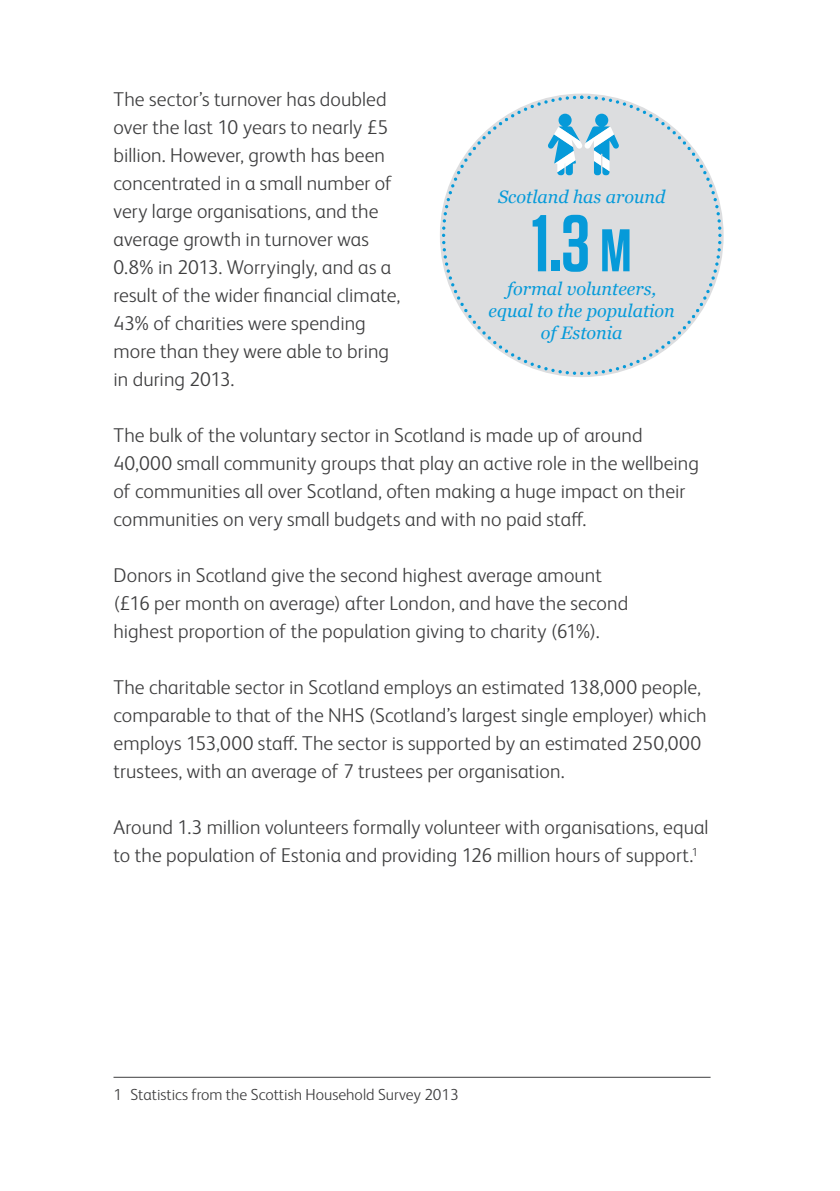
<style>
.page{position:relative;width:840px;height:1191px;background:#fff}
.page>*{position:absolute;margin:0;border:0;box-sizing:border-box;transform-origin:0 0}
.t1{font:600 80px "Tungsten";color:#069ad9}
.Body_text{font:300 20px/28px "FS Albert Pro";letter-spacing:.005em;color:#3e3e3f}
.t2{font:italic 18px/22px "Georgia";color:#069ad9;text-align:center}
.Footnote{font:300 16px "FS Albert Pro";color:#3e3e3f}
.s1{font-size:60px}
</style>
<div class="page">
<svg style="left:441px;top:96px;width:280px;height:279px"></svg>
<hr style="left:113px;top:1077px;width:597px;height:1px;background:#3e3e3f">
<p class="Body_text" style="left:113px;top:84px;width:288px">The sector’s turnover has doubled over the last 10 years to nearly £5 billion. However, growth has been concentrated in a small number of very large organisations, and the average growth in turnover was<br>0.8% in 2013. Worryingly, and as a result of the wider financial climate,<br>43% of charities were spending more than they were able to bring in during 2013.</p>
<p class="Body_text" style="left:113px;top:420px;width:586px">The bulk of the voluntary sector in Scotland is made up of around 40,000 small community groups that play an active role in the wellbeing of communities all over Scotland, often making a huge impact on their communities on very small budgets and with no paid staff.</p>
<p class="Body_text" style="left:113px;top:560px;width:516px">Donors in Scotland give the second highest average amount (£16 per month on average) after London, and have the second highest proportion of the population giving to charity (61%).</p>
<p class="Body_text" style="left:113px;top:672px;width:594px">The charitable sector in Scotland employs an estimated 138,000 people, comparable to that of the NHS (Scotland’s largest single employer) which employs 153,000 staff. The sector is supported by an estimated 250,000 trustees, with an average of 7 trustees per organisation.</p>
<p class="Body_text" style="left:113px;top:812px;width:596px">Around 1.3 million volunteers formally volunteer with organisations, equal to the population of Estonia and providing 126 million hours of support.<sup>1</sup></p>
<p class="t2" style="left:498px;top:186px;width:169px">Scotland has around</p>
<p class="t1" style="left:531px;top:201px;width:101px">1.3 <span class="s1">M</span></p>
<p class="t2" style="left:488px;top:278px;width:188px">formal volunteers, equal to the population of Estonia</p>
<p class="Footnote" style="left:113px;top:1083px;width:347px">1 Statistics from the Scottish Household Survey 2013</p>
</div>
